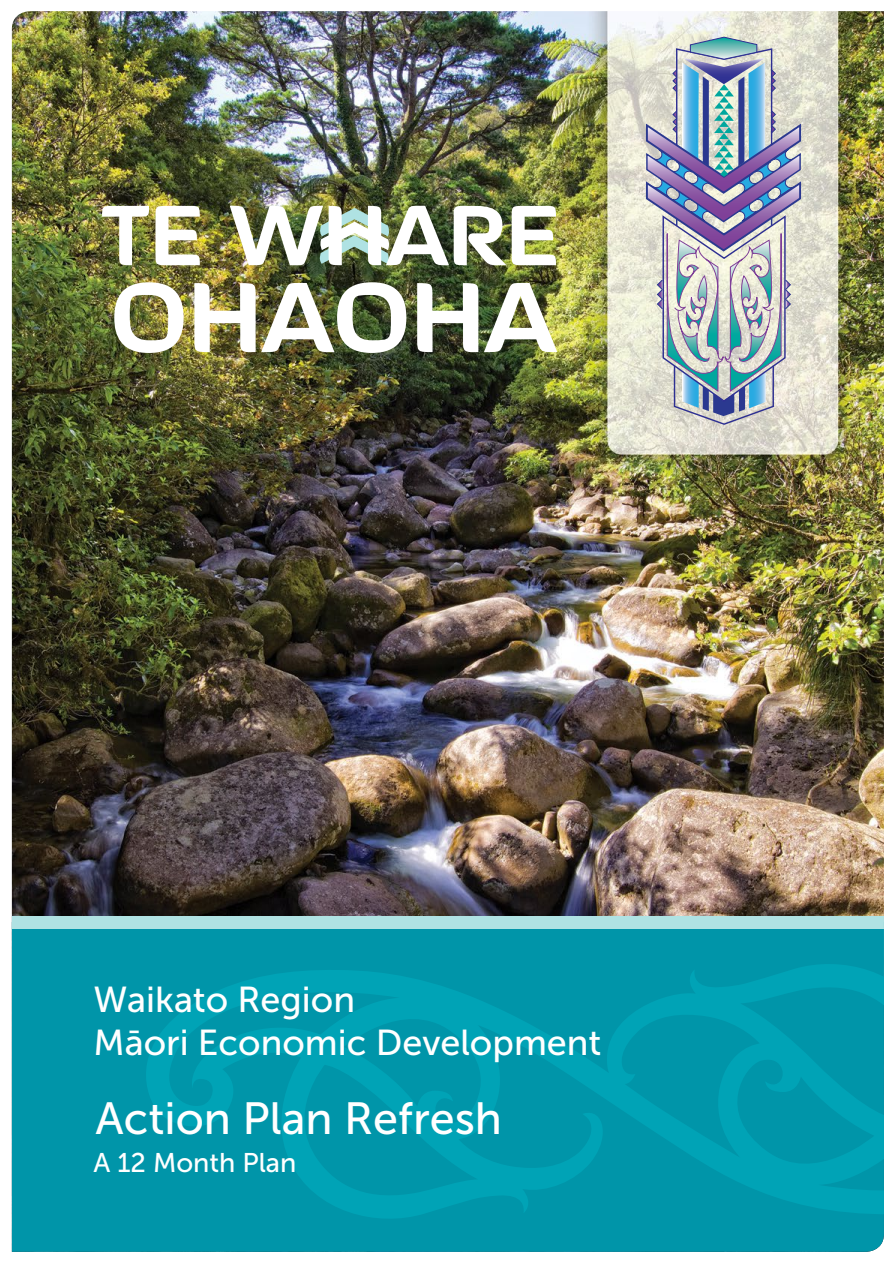
<style>
.page{position:relative;width:893px;height:1263px;background:#fff}
.page>*{position:absolute;margin:0;border:0;box-sizing:border-box;transform-origin:0 0}
.t1{font:45px "Museo Sans 500";color:#fff}
.t2{font:36px/43.2px "Museo Sans 500";color:#fff}
.t3{font:27px "Museo Sans 500";color:#fff}
</style>
<div class="page">
<img style="left:12px;top:11px;width:872px;height:905px">
<div style="left:12px;top:923px;width:872px;height:329px;background:#0095a9"></div>
<div style="left:12px;top:916px;width:872px;height:13px;background:#afe2e3"></div>
<svg style="left:146px;top:964px;width:738px;height:254px"></svg>
<img style="left:114px;top:282px;width:70px;height:71px">
<img style="left:194px;top:282px;width:212px;height:71px">
<svg style="left:417px;top:283px;width:61px;height:69px"></svg>
<img style="left:484px;top:283px;width:73px;height:69px">
<img style="left:102px;top:206px;width:47px;height:59px">
<img style="left:155px;top:206px;width:45px;height:60px">
<img style="left:230px;top:205px;width:326px;height:61px">
<svg style="left:645px;top:28px;width:158px;height:398px"></svg>
<p class="t2" style="left:94px;top:978px;width:509px">Waikato Region<br>Māori Economic Development</p>
<p class="t1" style="left:95px;top:1094px;width:408px">Action Plan Refresh</p>
<p class="t3" style="left:94px;top:1148px;width:204px">A 12 Month Plan</p>
</div>
